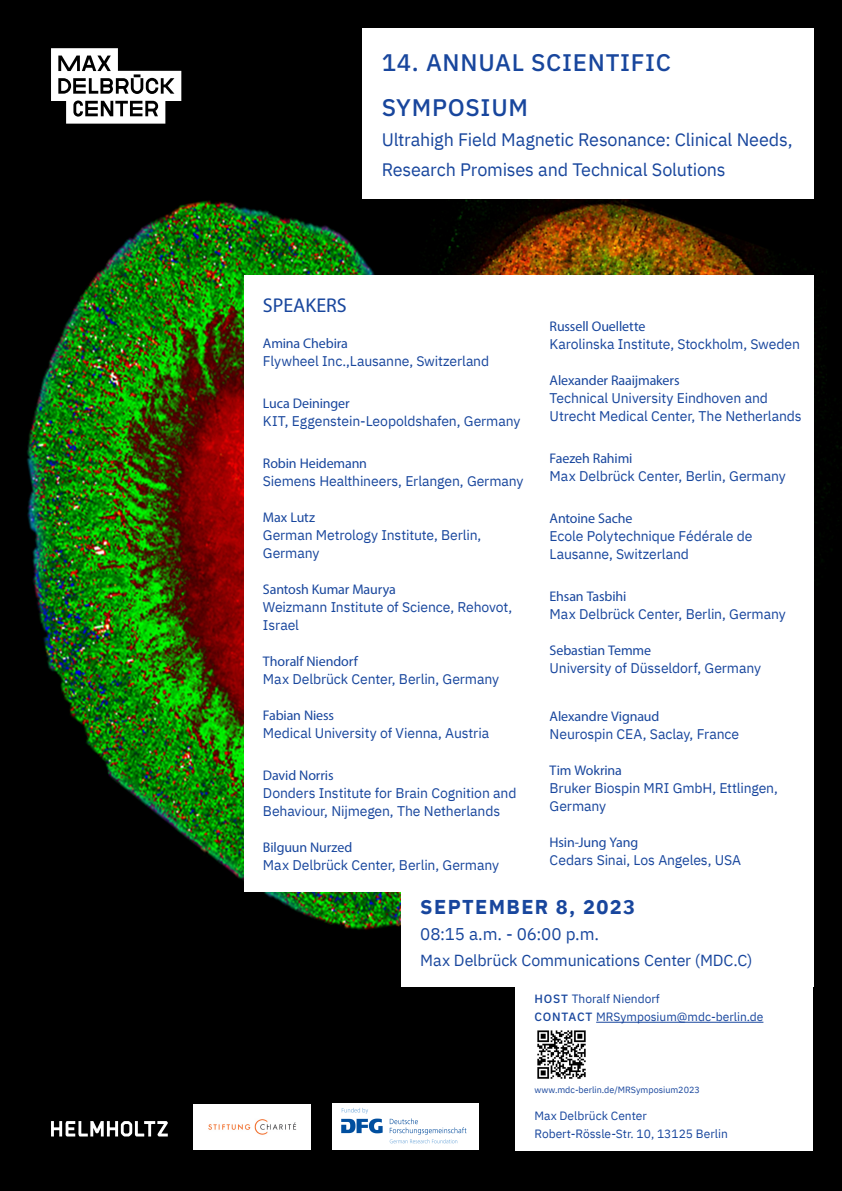
<style>
.page{position:relative;width:842px;height:1191px;background:#000}
.page>*{position:absolute;margin:0;border:0;box-sizing:border-box;transform-origin:0 0}
.t1{font:500 24px/45px "IBM Plex Sans";letter-spacing:.03em;color:#18469d}
.t2{font:700 20px "IBM Plex Sans";letter-spacing:.07em;color:#18469d}
.t3{font:20px "Myriad Pro";color:#18469d}
.t4{font:18px/30px "IBM Plex Sans";letter-spacing:-.01em;color:#18469d}
.t5{font:17px "IBM Plex Sans";letter-spacing:-.005em;color:#18469d}
.t6{font:16px "IBM Plex Sans";letter-spacing:-.01em;color:#18469d}
.t7{font:14px/18px "IBM Plex Sans";letter-spacing:-.01em;color:#18469d}
.t8{font:14px "Myriad Pro";letter-spacing:-.01em;color:#18469d}
.t9{font:12px "IBM Plex Sans";color:#18469d}
.t10{font:9px "IBM Plex Sans";color:#18469d}
.s1{font-weight:500}
</style>
<div class="page">
<img style="left:0;top:166px;width:842px;height:772px">
<div style="left:401px;top:879px;width:413px;height:107px;background:#fff"></div>
<div style="left:363px;top:28px;width:451px;height:171px;background:#fff"></div>
<div style="left:244px;top:275px;width:570px;height:616px;background:#fff"></div>
<div style="left:515px;top:981px;width:298px;height:170px;background:#fff"></div>
<hr style="left:596px;top:1022px;width:167px;height:1px;background:#18469d">
<img style="left:537px;top:1030px;width:49px;height:49px">
<svg style="left:51px;top:48px;width:130px;height:76px"></svg>
<svg style="left:51px;top:1121px;width:117px;height:15px"></svg>
<img style="left:193px;top:1104px;width:117px;height:45px">
<img style="left:333px;top:1103px;width:145px;height:46px">
<p class="t1" style="left:382px;top:38px;width:291px">14. ANNUAL SCIENTIFIC<br>SYMPOSIUM</p>
<p class="t4" style="left:382px;top:123px;width:412px">Ultrahigh Field Magnetic Resonance: Clinical Needs,<br>Research Promises and Technical Solutions</p>
<p class="t3" style="left:263px;top:293px;width:85px">SPEAKERS</p>
<p class="t8" style="left:263px;top:335px;width:87px">Amina Chebira</p>
<p class="t7" style="left:263px;top:351px;width:228px">Flywheel Inc.,Lausanne, Switzerland</p>
<p class="t8" style="left:263px;top:395px;width:88px">Luca Deininger</p>
<p class="t7" style="left:263px;top:411px;width:259px">KIT, Eggenstein-Leopoldshafen, Germany</p>
<p class="t8" style="left:263px;top:455px;width:106px">Robin Heidemann</p>
<p class="t7" style="left:263px;top:471px;width:262px">Siemens Healthineers, Erlangen, Germany</p>
<p class="t8" style="left:263px;top:509px;width:54px">Max Lutz</p>
<p class="t7" style="left:263px;top:525px;width:220px">German Metrology Institute, Berlin,<br>Germany</p>
<p class="t8" style="left:263px;top:581px;width:134px">Santosh Kumar Maurya</p>
<p class="t7" style="left:263px;top:597px;width:251px">Weizmann Institute of Science, Rehovot,<br>Israel</p>
<p class="t8" style="left:263px;top:653px;width:96px">Thoralf Niendorf</p>
<p class="t7" style="left:263px;top:669px;width:238px">Max Delbrück Center, Berlin, Germany</p>
<p class="t8" style="left:263px;top:707px;width:73px">Fabian Niess</p>
<p class="t7" style="left:263px;top:723px;width:228px">Medical University of Vienna, Austria</p>
<p class="t8" style="left:263px;top:767px;width:72px">David Norris</p>
<p class="t7" style="left:263px;top:783px;width:255px">Donders Institute for Brain Cognition and<br>Behaviour, Nijmegen, The Netherlands</p>
<p class="t8" style="left:263px;top:839px;width:91px">Bilguun Nurzed</p>
<p class="t7" style="left:263px;top:855px;width:238px">Max Delbrück Center, Berlin, Germany</p>
<p class="t8" style="left:550px;top:317px;width:97px">Russell Ouellette</p>
<p class="t7" style="left:550px;top:333px;width:252px">Karolinska Institute, Stockholm, Sweden</p>
<p class="t8" style="left:550px;top:371px;width:131px">Alexander Raaijmakers</p>
<p class="t7" style="left:550px;top:387px;width:254px">Technical University Eindhoven and<br>Utrecht Medical Center, The Netherlands</p>
<p class="t8" style="left:550px;top:449px;width:84px">Faezeh Rahimi</p>
<p class="t7" style="left:550px;top:465px;width:238px">Max Delbrück Center, Berlin, Germany</p>
<p class="t8" style="left:550px;top:509px;width:84px">Antoine Sache</p>
<p class="t7" style="left:550px;top:525px;width:204px">Ecole Polytechnique Fédérale de<br>Lausanne, Switzerland</p>
<p class="t8" style="left:550px;top:587px;width:78px">Ehsan Tasbihi</p>
<p class="t7" style="left:550px;top:603px;width:238px">Max Delbrück Center, Berlin, Germany</p>
<p class="t8" style="left:550px;top:641px;width:103px">Sebastian Temme</p>
<p class="t7" style="left:550px;top:657px;width:213px">University of Düsseldorf, Germany</p>
<p class="t8" style="left:550px;top:707px;width:111px">Alexandre Vignaud</p>
<p class="t7" style="left:550px;top:723px;width:191px">Neurospin CEA, Saclay, France</p>
<p class="t8" style="left:550px;top:761px;width:74px">Tim Wokrina</p>
<p class="t7" style="left:550px;top:777px;width:230px">Bruker Biospin MRI GmbH, Ettlingen,<br>Germany</p>
<p class="t8" style="left:550px;top:833px;width:90px">Hsin-Jung Yang</p>
<p class="t7" style="left:550px;top:849px;width:193px">Cedars Sinai, Los Angeles, USA</p>
<p class="t2" style="left:420px;top:891px;width:216px">SEPTEMBER 8, 2023</p>
<p class="t5" style="left:420px;top:921px;width:180px">08:15 a.m. - 06:00 p.m.</p>
<p class="t6" style="left:420px;top:948px;width:334px">Max Delbrück Communications Center (MDC.C)</p>
<p class="t9" style="left:534px;top:989px;width:127px"><span class="s1">HOST</span> Thoralf Niendorf</p>
<p class="t9" style="left:534px;top:1007px;width:230px"><span class="s1">CONTACT</span> MRSymposium@mdc-berlin.de</p>
<p class="t10" style="left:534px;top:1083px;width:167px">www.mdc-berlin.de/MRSymposium2023</p>
<p class="t9" style="left:534px;top:1106px;width:114px">Max Delbrück Center</p>
<p class="t9" style="left:534px;top:1124px;width:195px">Robert-Rössle-Str. 10, 13125 Berlin</p>
</div>
